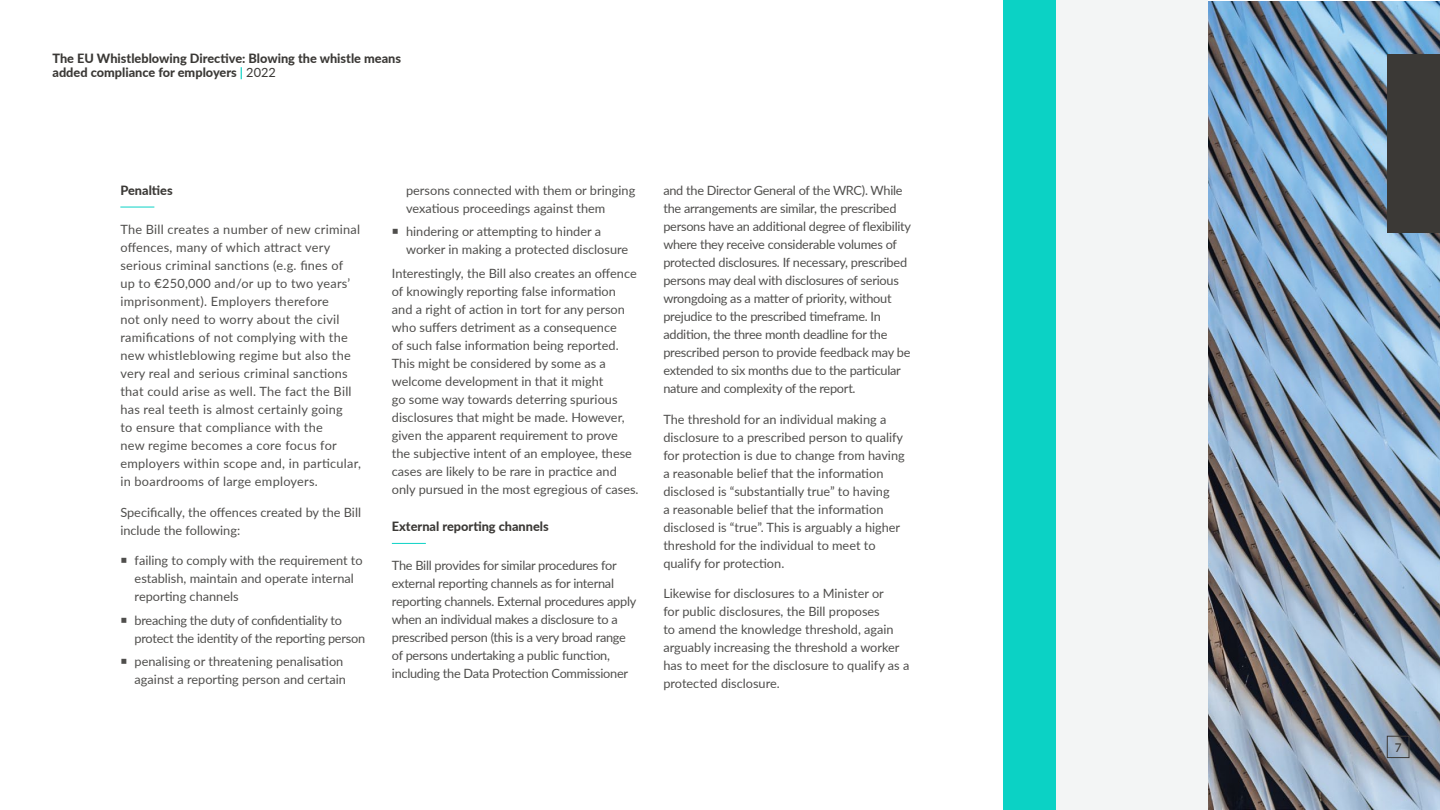
<style>
.page{position:relative;width:1440px;height:810px;background:#fff}
.page>*{position:absolute;margin:0;border:0;box-sizing:border-box;transform-origin:0 0}
.t1{font:12.75px/18px "Lato";color:#4f4e4c}
.t2{font:12.75px/18px "Lato";letter-spacing:-.02em;color:#4f4e4c}
.t3{font:12.75px/18px "Lato";letter-spacing:.02em;color:#4f4e4c}
.t4{font:800 12.75px/14.2px "Lato";color:#3b3936}
.t5{font:500 12px "Lato";color:#3b3936}
.s1{font-weight:700;color:#0bd2c5}
.s2{font-weight:400}
</style>
<div class="page">
<img style="left:1207px;top:1px;width:233px;height:809px">
<div style="left:1388px;top:54px;width:52px;height:178px;background:#3b3936"></div>
<div style="left:1387px;top:736px;width:22px;height:22px;border:1px solid #3b3936"></div>
<div style="left:1056px;top:0;width:151px;height:810px;background:#f3f5f5"></div>
<div style="left:1004px;top:0;width:52px;height:810px;background:#0bd2c5"></div>
<svg style="left:120px;top:207px;width:35px;height:1px"></svg>
<svg style="left:392px;top:543px;width:34px;height:1px"></svg>
<p class="t4" style="left:52px;top:50px;width:350px">The EU Whistleblowing Directive: Blowing the whistle means added compliance for employers <span class="s1">|</span> <span class="s2">2022</span></p>
<p class="t4" style="left:120px;top:182px;width:54px">Penalties</p>
<p class="t3" style="left:120px;top:220px;width:242px">The Bill creates a number of new criminal offences, many of which attract very serious criminal sanctions (e.g. fines of up to €250,000 and/or up to two years’ imprisonment). Employers therefore<br>not only need to worry about the civil ramifications of not complying with the new whistleblowing regime but also the very real and serious criminal sanctions that could arise as well. The fact the Bill has real teeth is almost certainly going<br>to ensure that compliance with the<br>new regime becomes a core focus for employers within scope and, in particular, in boardrooms of large employers.</p>
<p class="t1" style="left:120px;top:502px;width:242px">Specifically, the offences created by the Bill include the following:</p>
<p class="t1" style="left:135px;top:551px;width:230px">failing to comply with the requirement to establish, maintain and operate internal reporting channels</p>
<p class="t2" style="left:135px;top:611px;width:232px">breaching the duty of confidentiality to protect the identity of the reporting person</p>
<p class="t1" style="left:135px;top:652px;width:213px">penalising or threatening penalisation against a reporting person and certain</p>
<p class="t1" style="left:406px;top:181px;width:231px">persons connected with them or bringing vexatious proceedings against them</p>
<p class="t1" style="left:406px;top:222px;width:224px">hindering or attempting to hinder a worker in making a protected disclosure</p>
<p class="t1" style="left:392px;top:263px;width:248px">Interestingly, the Bill also creates an offence of knowingly reporting false information and a right of action in tort for any person who suffers detriment as a consequence<br>of such false information being reported.<br>This might be considered by some as a welcome development in that it might<br>go some way towards deterring spurious disclosures that might be made. However, given the apparent requirement to prove the subjective intent of an employee, these cases are likely to be rare in practice and only pursued in the most egregious of cases.</p>
<p class="t4" style="left:392px;top:519px;width:158px">External reporting channels</p>
<p class="t2" style="left:392px;top:556px;width:246px">The Bill provides for similar procedures for external reporting channels as for internal reporting channels. External procedures apply when an individual makes a disclosure to a prescribed person (this is a very broad range of persons undertaking a public function, including the Data Protection Commissioner</p>
<p class="t2" style="left:663px;top:181px;width:249px">and the Director General of the WRC). While the arrangements are similar, the prescribed persons have an additional degree of flexibility where they receive considerable volumes of protected disclosures. If necessary, prescribed persons may deal with disclosures of serious wrongdoing as a matter of priority, without prejudice to the prescribed timeframe. In addition, the three month deadline for the prescribed person to provide feedback may be extended to six months due to the particular nature and complexity of the report.</p>
<p class="t1" style="left:663px;top:409px;width:243px">The threshold for an individual making a disclosure to a prescribed person to qualify for protection is due to change from having a reasonable belief that the information disclosed is “substantially true” to having<br>a reasonable belief that the information disclosed is “true”. This is arguably a higher threshold for the individual to meet to qualify for protection.</p>
<p class="t1" style="left:663px;top:584px;width:247px">Likewise for disclosures to a Minister or<br>for public disclosures, the Bill proposes<br>to amend the knowledge threshold, again arguably increasing the threshold a worker has to meet for the disclosure to qualify as a protected disclosure.</p>
<p class="t5" style="left:1395px;top:739px;width:8px">7</p>
</div>
